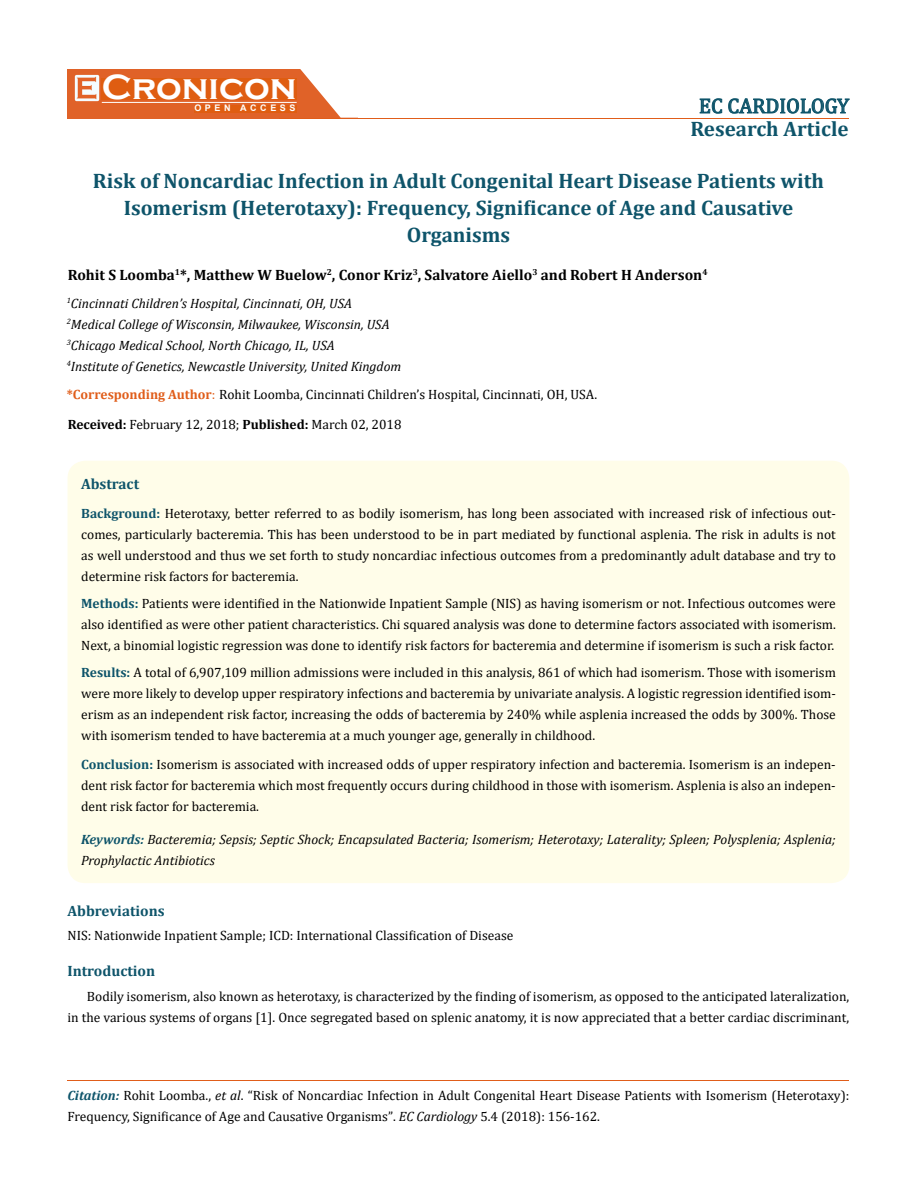
<style>
.page{position:relative;width:917px;height:1190px;background:#fff}
.page>*{position:absolute;margin:0;border:0;box-sizing:border-box;transform-origin:0 0}
.t1{font:700 36px "Copperplate Gothic";color:#fff}
.t2{font:700 21px/27px "Cambria";color:#0e546a;text-align:center}
.t3{font:21px "Cambria";color:#0e546a}
.t4{font:700 15px "Cambria";color:#000}
.t5{font:700 15px "Cambria";color:#0e546a}
.t6{font:13.5px/21px "Cambria";color:#000;text-align:justify}
.t7{font:italic 13.5px/21px "Cambria";color:#000}
.t8{font:700 9px "Arial";letter-spacing:.4em;color:#fff}
.s1{font-weight:700;color:#e05d1a}
.s2{color:#e05d1a}
.s3{font-weight:700}
.s4{font-weight:700;color:#0e546a}
.s5{font-weight:700;font-style:italic;color:#0e546a}
.s6{font-style:italic}
.s7{font-size:13.35px}
</style>
<div class="page">
<div style="left:67px;top:70px;width:290px;height:49px;background:#e06228"></div>
<svg style="left:300px;top:69px;width:58px;height:49px"></svg>
<img style="left:75px;top:75px;width:24px;height:26px">
<div style="left:102px;top:79px;width:195px;height:21px;background:#df5d11"></div>
<div style="left:194px;top:105px;width:103px;height:7px;background:#df5d11"></div>
<svg style="left:699px;top:98px;width:23px;height:16px"></svg>
<svg style="left:728px;top:98px;width:121px;height:16px"></svg>
<hr style="left:102px;top:102px;width:194px;height:1px;background:#fff">
<hr style="left:279px;top:118px;width:569px;height:1px;background:#e05d1a">
<hr style="left:67px;top:1080px;width:782px;height:1px;background:#e05d1a">
<div style="left:67px;top:460px;width:782px;height:423px;background:#fffde9;border-radius:18px"></div>
<h1 class="t1" style="left:102px;top:68px;width:196px">Cronicon</h1>
<p class="t8" style="left:194px;top:102px;width:103px">OPEN ACCESS</p>
<h2 class="t3" style="left:699px;top:93px;width:152px">EC CARDIOLOGY</h2>
<h2 class="t2" style="left:690px;top:114px;width:160px">Research Article</h2>
<h2 class="t2" style="left:93px;top:166px;width:732px">Risk of Noncardiac Infection in Adult Congenital Heart Disease Patients with<br>Isomerism (Heterotaxy): Frequency, Significance of Age and Causative<br>Organisms</h2>
<p class="t4" style="left:68px;top:265px;width:641px">Rohit S Loomba<sup>1</sup>*, Matthew W Buelow<sup>2</sup>, Conor Kriz<sup>3</sup>, Salvatore Aiello<sup>3</sup> and Robert H Anderson<sup>4</sup></p>
<p class="t7" style="left:67px;top:292px;width:336px"><sup>1</sup>Cincinnati Children’s Hospital, Cincinnati, OH, USA <sup>2</sup>Medical College of Wisconsin, Milwaukee, Wisconsin, USA <sup>3</sup>Chicago Medical School, North Chicago, IL, USA<br><sup>4</sup>Institute of Genetics, Newcastle University, United Kingdom</p>
<p class="t6" style="left:67px;top:380px;width:532px;line-height:29.5px"><span class="s1">*Corresponding Author</span><span class="s2">:</span> Rohit Loomba, Cincinnati Children’s Hospital, Cincinnati, OH, USA.<br><span class="s3">Received:</span> February 12, 2018; <span class="s3">Published:</span> March 02, 2018</p>
<p class="t5" style="left:81px;top:473px;width:60px">Abstract</p>
<p class="t6" style="left:81px;top:502px;width:756px"><span class="s4">Background:</span> Heterotaxy, better referred to as bodily isomerism, has long been associated with increased risk of infectious out&shy;comes, particularly bacteremia. This has been understood to be in part mediated by functional asplenia. The risk in adults is not as well understood and thus we set forth to study noncardiac infectious outcomes from a predominantly adult database and try to determine risk factors for bacteremia.</p>
<p class="t6" style="left:81px;top:593px;width:756px"><span class="s4">Methods:</span> Patients were identified in the Nationwide Inpatient Sample (NIS) as having isomerism or not. Infectious outcomes were also identified as were other patient characteristics. Chi squared analysis was done to determine factors associated with isomerism.<br>Next, a binomial logistic regression was done to identify risk factors for bacteremia and determine if isomerism is such a risk factor.</p>
<p class="t6" style="left:81px;top:662px;width:756px"><span class="s4">Results:</span> A total of 6,907,109 million admissions were included in this analysis, 861 of which had isomerism. Those with isomerism were more likely to develop upper respiratory infections and bacteremia by univariate analysis. A logistic regression identified isom&shy;erism as an independent risk factor, increasing the odds of bacteremia by 240% while asplenia increased the odds by 300%. Those with isomerism tended to have bacteremia at a much younger age, generally in childhood.</p>
<p class="t6" style="left:81px;top:754px;width:756px"><span class="s4">Conclusion:</span> Isomerism is associated with increased odds of upper respiratory infection and bacteremia. Isomerism is an indepen&shy;dent risk factor for bacteremia which most frequently occurs during childhood in those with isomerism. Asplenia is also an indepen&shy;dent risk factor for bacteremia.</p>
<p class="t7" style="left:81px;top:827px;width:756px"><span class="s4">Keywords:</span> Bacteremia; Sepsis; Septic Shock; Encapsulated Bacteria; Isomerism; Heterotaxy; Laterality; Spleen; Polysplenia; Asplenia;<br>Prophylactic Antibiotics</p>
<p class="t5" style="left:67px;top:900px;width:99px">Abbreviations</p>
<p class="t6" style="left:67px;top:925px;width:447px">NIS: Nationwide Inpatient Sample; ICD: International Classification of Disease</p>
<p class="t5" style="left:67px;top:960px;width:89px">Introduction</p>
<p class="t6" style="left:67px;top:985px;width:783px;text-align:right">Bodily isomerism, also known as heterotaxy, is characterized by the finding of isomerism, as opposed to the anticipated lateralization,<br>in the various systems of organs [1]. Once segregated based on splenic anatomy, it is now appreciated that a better cardiac discriminant,</p>
<p class="t6" style="left:67px;top:1084px;width:783px"><span class="s5">Citation:</span> Rohit Loomba., <span class="s6">et al</span>. “Risk of Noncardiac Infection in Adult Congenital Heart Disease Patients with Isomerism (Heterotaxy):<br>Frequency, Significance of Age and Causative Organisms”<span class="s7">.</span> <span class="s6">EC Cardiology</span> <span class="s7">5</span>.4 (2018): 156-162.</p>
</div>
